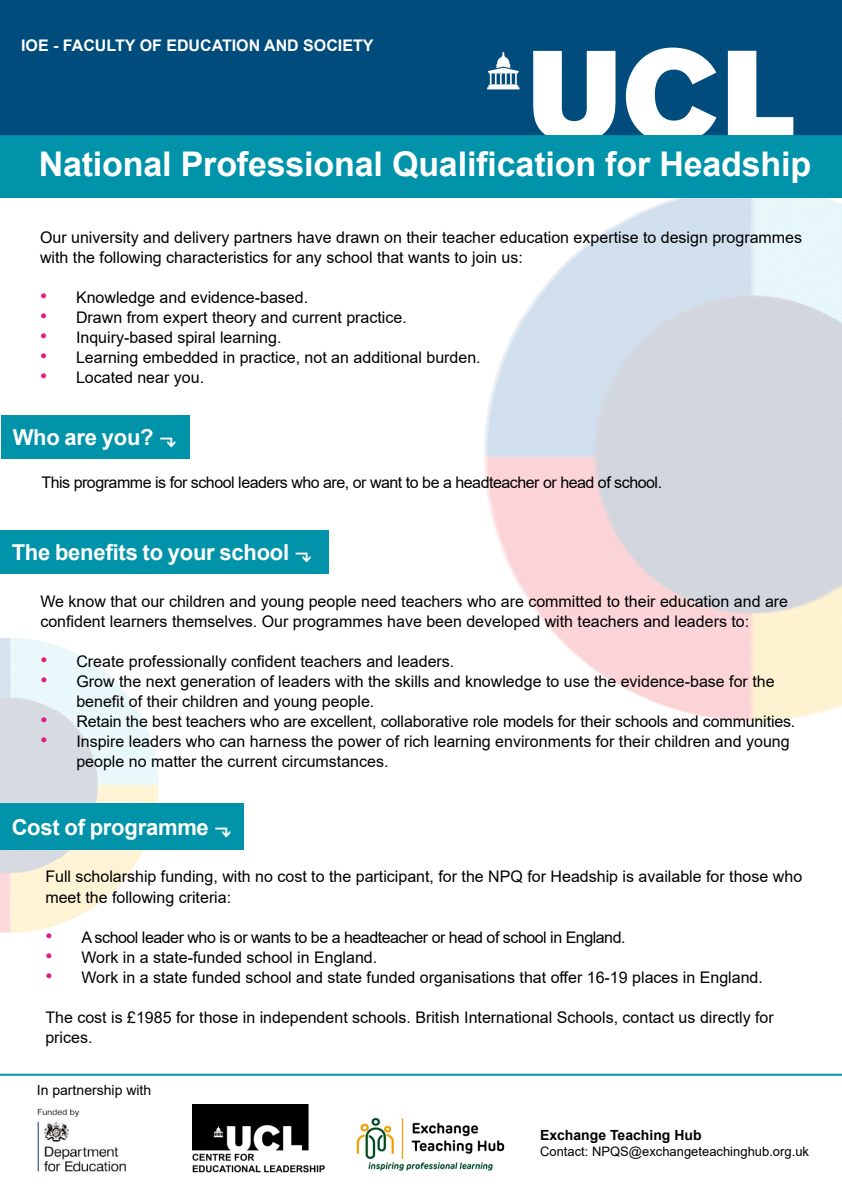
<style>
.page{position:relative;width:842px;height:1191px;background:#fff}
.page>*{position:absolute;margin:0;border:0;box-sizing:border-box;transform-origin:0 0}
.t1{font:700 34px "Arial";letter-spacing:-.005em;color:#fff}
.t2{font:700 22px "Arial";letter-spacing:-.01em;color:#fff}
.t3{font:16px/20px "Arial";color:#000}
.t4{font:16px "Arial";letter-spacing:-.03em;color:#000}
.t5{font:700 16px "Arial";color:#fff}
.t6{font:700 14px "Arial";color:#000}
.t7{font:14px "Arial";color:#000}
.t8{font:13px "Arial";color:#000}
.s1{font-size:20px;color:#e11c84}
</style>
<div class="page">
<img style="left:0;top:638px;width:159px;height:295px">
<img style="left:484px;top:198px;width:358px;height:523px">
<div style="left:0;top:135px;width:842px;height:63px;background:#0093a9"></div>
<div style="left:1px;top:416px;width:189px;height:43px;background:#0093a9"></div>
<div style="left:0;top:530px;width:329px;height:43px;background:#0093a9"></div>
<div style="left:0;top:803px;width:244px;height:47px;background:#0093a9"></div>
<svg style="left:0;top:0;width:842px;height:135px;background:#1c5f8b"></svg>
<svg style="left:487px;top:51px;width:32px;height:38px"></svg>
<hr style="left:0;top:1073px;width:842px;height:2px;background:#0093a9">
<img style="left:37px;top:1108px;width:89px;height:64px">
<img style="left:192px;top:1104px;width:133px;height:69px">
<img style="left:356px;top:1117px;width:149px;height:54px">
<p class="t5" style="left:21px;top:35px;width:354px">IOE - FACULTY OF EDUCATION AND SOCIETY</p>
<h1 class="t1" style="left:39px;top:140px;width:774px">National Professional Qualification for Headship</h1>
<p class="t3" style="left:40px;top:227px;width:764px">Our university and delivery partners have drawn on their teacher education expertise to design programmes with the following characteristics for any school that wants to join us:</p>
<p class="t3" style="left:40px;top:287px;width:270px"><span class="s1">•</span> Knowledge and evidence-based.</p>
<p class="t3" style="left:40px;top:307px;width:368px"><span class="s1">•</span> Drawn from expert theory and current practice.</p>
<p class="t3" style="left:40px;top:327px;width:243px"><span class="s1">•</span> Inquiry-based spiral learning.</p>
<p class="t3" style="left:40px;top:347px;width:442px"><span class="s1">•</span> Learning embedded in practice, not an additional burden.</p>
<p class="t3" style="left:40px;top:367px;width:166px"><span class="s1">•</span> Located near you.</p>
<h2 class="t2" style="left:13px;top:422px;width:166px">Who are you? ↴</h2>
<p class="t4" style="left:41px;top:471px;width:622px">This programme is for school leaders who are, or want to be a headteacher or head of school.</p>
<h2 class="t2" style="left:12px;top:537px;width:302px">The benefits to your school ↴</h2>
<p class="t3" style="left:40px;top:591px;width:749px">We know that our children and young people need teachers who are committed to their education and are confident learners themselves. Our programmes have been developed with teachers and leaders to:</p>
<p class="t3" style="left:40px;top:651px;width:415px"><span class="s1">•</span> Create professionally confident teachers and leaders.</p>
<p class="t3" style="left:76px;top:671px;width:700px;text-indent:-36px"><span class="s1">•</span> Grow the next generation of leaders with the skills and knowledge to use the evidence-base for the benefit of their children and young people.</p>
<p class="t3" style="left:40px;top:711px;width:756px"><span class="s1">•</span> Retain the best teachers who are excellent, collaborative role models for their schools and communities.</p>
<p class="t3" style="left:76px;top:731px;width:715px;text-indent:-36px"><span class="s1">•</span> Inspire leaders who can harness the power of rich learning environments for their children and young people no matter the current circumstances.</p>
<h2 class="t2" style="left:12px;top:811px;width:222px">Cost of programme ↴</h2>
<p class="t3" style="left:45px;top:866px;width:758px">Full scholarship funding, with no cost to the participant, for the NPQ for Headship is available for those who meet the following criteria:</p>
<p class="t4" style="left:45px;top:926px;width:582px"><span class="s1">•</span> A school leader who is or wants to be a headteacher or head of school in England.</p>
<p class="t3" style="left:45px;top:946px;width:333px"><span class="s1">•</span> Work in a state-funded school in England.</p>
<p class="t3" style="left:45px;top:966px;width:719px"><span class="s1">•</span> Work in a state funded school and state funded organisations that offer 16-19 places in England.</p>
<p class="t3" style="left:45px;top:1006px;width:730px">The cost is £1985 for those in independent schools. British International Schools, contact us directly for prices.</p>
<p class="t7" style="left:37px;top:1080px;width:116px">In partnership with</p>
<p class="t6" style="left:540px;top:1125px;width:163px">Exchange Teaching Hub</p>
<p class="t8" style="left:540px;top:1142px;width:270px">Contact: NPQS@exchangeteachinghub.org.uk</p>
</div>
